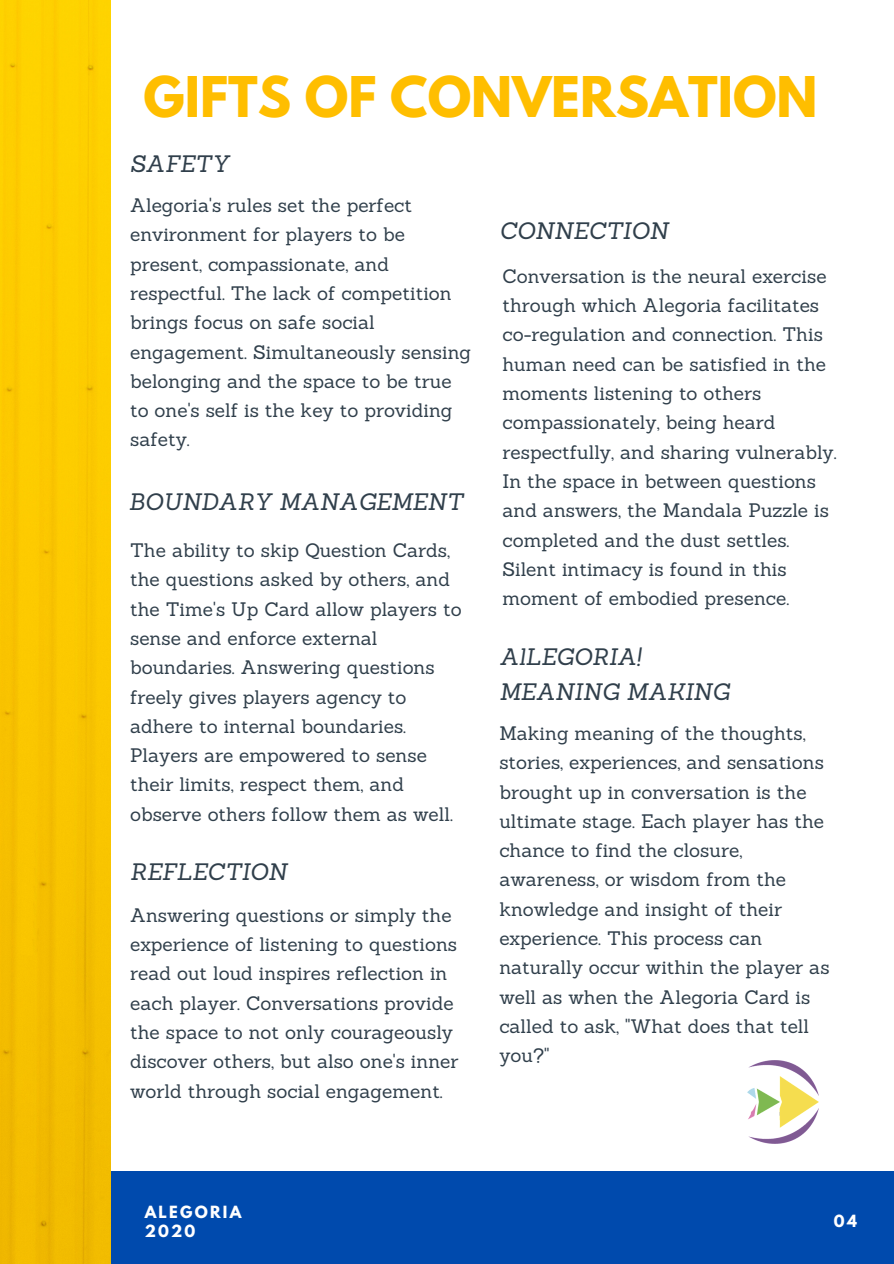
<style>
.page{position:relative;width:894px;height:1264px;background:#fff}
.page>*{position:absolute;margin:0;border:0;box-sizing:border-box;transform-origin:0 0}
.t1{font:700 49.65px "League Spartan";color:#ffbe00}
.t2{font:italic 23.25px/35px "Sanchez";color:#303f4b}
.t3{font:19.05px/29.2px "Sanchez";color:#303f4b}
.t4{font:700 14.85px/19.2px "League Spartan";letter-spacing:.15em;color:#fff}
</style>
<div class="page">
<div style="left:0;top:1171px;width:893px;height:92px;background:#004aad"></div>
<img style="left:0;top:0;width:110px;height:1263px">
<img style="left:747px;top:1060px;width:71px;height:83px">
<h1 class="t1" style="left:143px;top:72px;width:675px">GIFTS OF CONVERSATION</h1>
<p class="t2" style="left:130px;top:146px;width:101px">SAFETY</p>
<p class="t3" style="left:130px;top:190px;width:342px">Alegoria's rules set the perfect environment for players to be present, compassionate, and respectful. The lack of competition brings focus on safe social engagement. Simultaneously sensing belonging and the space to be true to one's self is the key to providing safety.</p>
<p class="t2" style="left:129px;top:484px;width:336px">BOUNDARY MANAGEMENT</p>
<p class="t3" style="left:130px;top:535px;width:333px">The ability to skip Question Cards, the questions asked by others, and the Time's Up Card allow players to sense and enforce external boundaries. Answering questions freely gives players agency to adhere to internal boundaries.<br>Players are empowered to sense their limits, respect them, and observe others follow them as well.</p>
<p class="t2" style="left:130px;top:854px;width:159px">REFLECTION</p>
<p class="t3" style="left:130px;top:900px;width:330px">Answering questions or simply the experience of listening to questions read out loud inspires reflection in each player. Conversations provide the space to not only courageously discover others, but also one's inner world through social engagement.</p>
<p class="t2" style="left:499px;top:213px;width:170px">CONNECTION</p>
<p class="t3" style="left:502px;top:261px;width:336px">Conversation is the neural exercise through which Alegoria facilitates co-regulation and connection. This human need can be satisfied in the moments listening to others compassionately, being heard respectfully, and sharing vulnerably.<br>In the space in between questions and answers, the Mandala Puzzle is completed and the dust settles.<br>Silent intimacy is found in this moment of embodied presence.</p>
<p class="t2" style="left:499px;top:639px;width:232px">AlLEGORIA!<br>MEANING MAKING</p>
<p class="t3" style="left:499px;top:718px;width:332px">Making meaning of the thoughts, stories, experiences, and sensations brought up in conversation is the ultimate stage. Each player has the chance to find the closure, awareness, or wisdom from the knowledge and insight of their experience. This process can naturally occur within the player as well as when the Alegoria Card is called to ask, "What does that tell you?"</p>
<p class="t4" style="left:145px;top:1203px;width:98px">ALEGORIA<br>2020</p>
<p class="t4" style="left:833px;top:1213px;width:24px">04</p>
</div>
